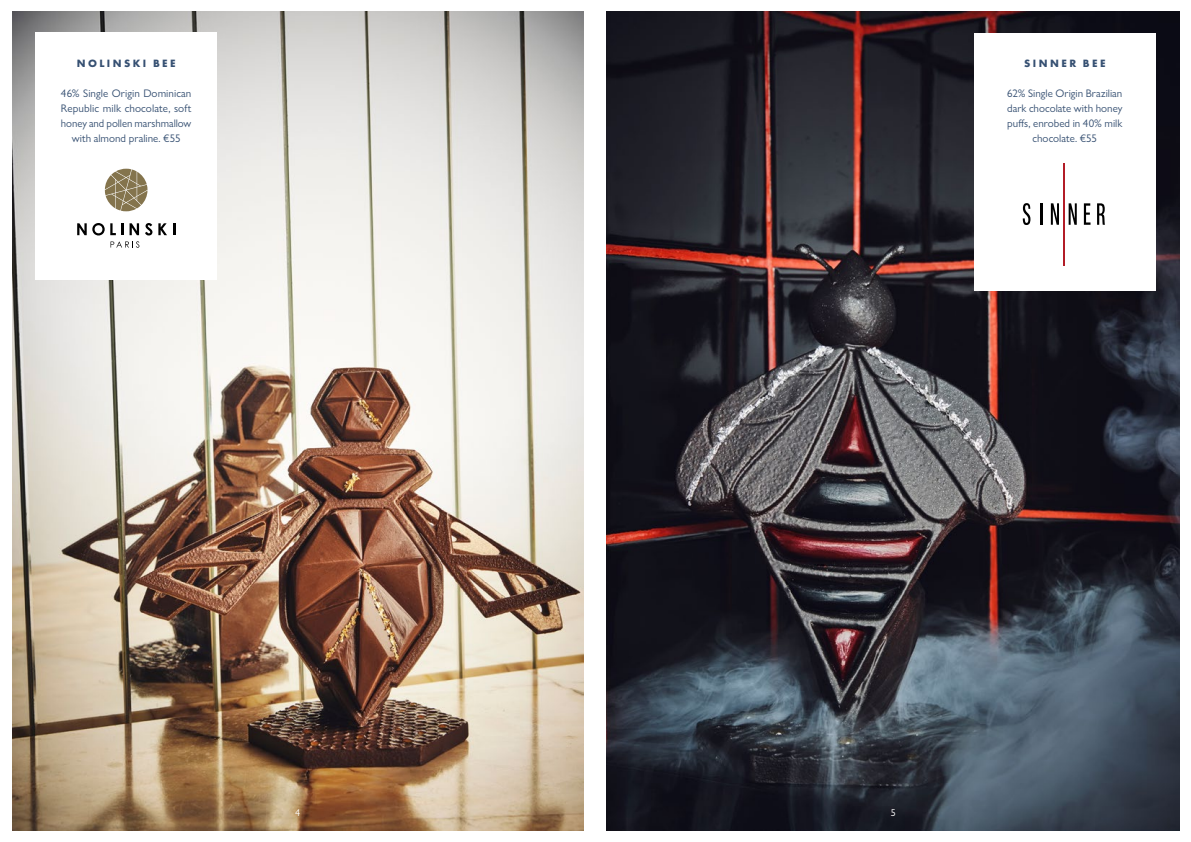
<style>
.page{position:relative;width:1191px;height:842px;background:#fff}
.page>*{position:absolute;margin:0;border:0;box-sizing:border-box;transform-origin:0 0}
.t1{font:11px/15px "Gill Sans Nova";letter-spacing:.005em;color:#365072;text-align:center}
.t2{font:700 11px "Futura PT";letter-spacing:.225em;color:#365072}
.t3{font:10px "Gill Sans Nova";color:#fff}
</style>
<div class="page">
<img style="left:607px;top:11px;width:572px;height:820px">
<div style="left:974px;top:33px;width:181px;height:258px;background:#fff"></div>
<hr style="left:1063px;top:163px;width:1px;height:102px;background:#b21c27">
<svg style="left:1022px;top:203px;width:8px;height:22px"></svg>
<hr style="left:1040px;top:203px;width:2px;height:22px;background:#000">
<svg style="left:1050px;top:203px;width:9px;height:22px"></svg>
<svg style="left:1068px;top:203px;width:8px;height:22px"></svg>
<svg style="left:1083px;top:203px;width:7px;height:22px"></svg>
<svg style="left:1097px;top:203px;width:8px;height:22px"></svg>
<img style="left:12px;top:11px;width:571px;height:820px">
<div style="left:35px;top:33px;width:182px;height:247px;background:#fff"></div>
<svg style="left:105px;top:169px;width:42px;height:42px"></svg>
<svg style="left:77px;top:223px;width:47px;height:12px"></svg>
<svg style="left:130px;top:223px;width:9px;height:12px"></svg>
<svg style="left:145px;top:223px;width:7px;height:12px"></svg>
<svg style="left:158px;top:223px;width:9px;height:12px"></svg>
<svg style="left:173px;top:223px;width:2px;height:12px"></svg>
<svg style="left:110px;top:241px;width:29px;height:7px"></svg>
<p class="t2" style="left:77px;top:56px;width:100px">NOLINSKI BEE</p>
<p class="t1" style="left:61px;top:85px;width:132px">46% Single Origin Dominican<br>Republic milk chocolate, soft honey and pollen marshmallow with almond praline. €55</p>
<p class="t2" style="left:1024px;top:56px;width:83px">SINNER BEE</p>
<p class="t1" style="left:1007px;top:85px;width:117px">62% Single Origin Brazilian dark chocolate with honey puffs, enrobed in 40% milk chocolate. €55</p>
<p class="t3" style="left:295px;top:806px;width:6px">4</p>
<p class="t3" style="left:890px;top:806px;width:6px">5</p>
</div>
